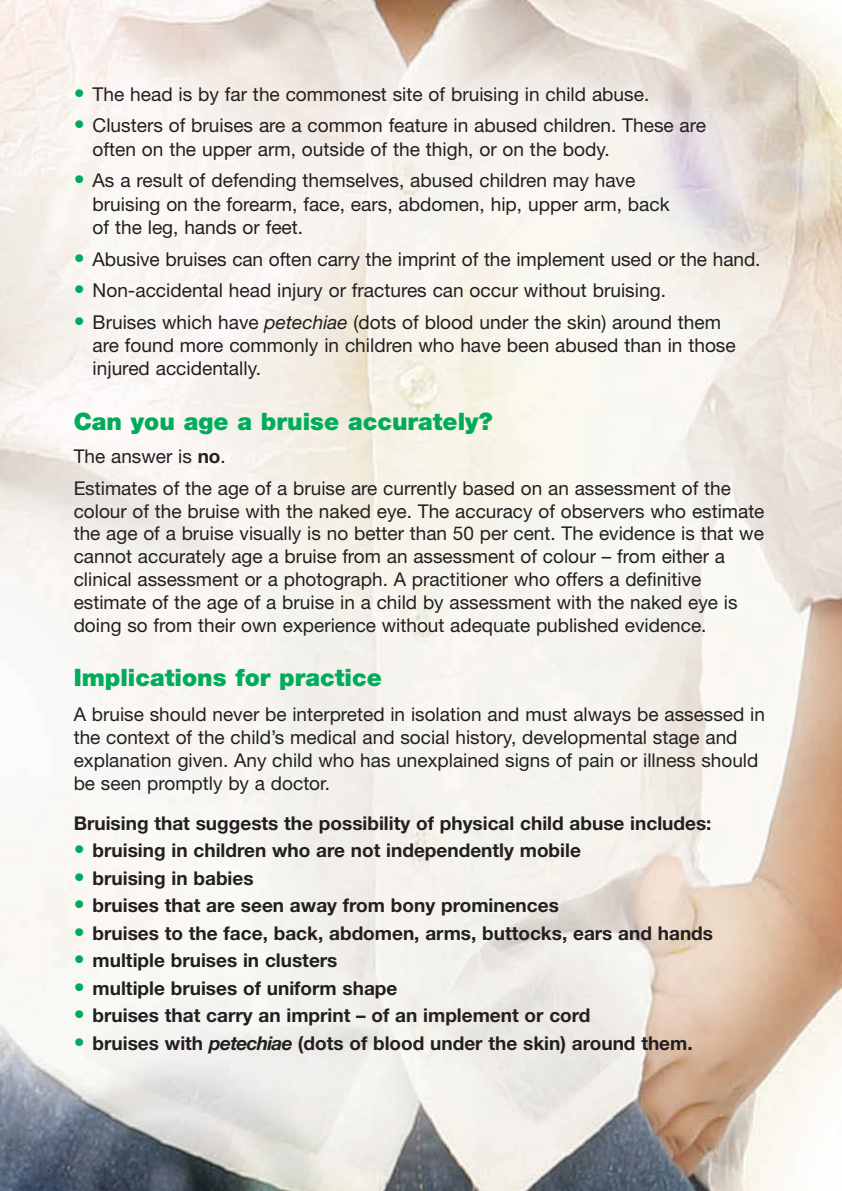
<style>
.page{position:relative;width:842px;height:1191px;background:#fff}
.page>*{position:absolute;margin:0;border:0;box-sizing:border-box;transform-origin:0 0}
.t1{font:900 24px "Helvetica Neue";color:#00ac5a}
.t2{font:19.2px/23.2px "Helvetica Neue";color:#231f20}
.t3{font:19px/22.8px "Helvetica Neue";color:#231f20}
.t4{font:700 19px "Helvetica Neue";color:#231f20}
.s1{font-size:22px;color:#00ac5a}
.s2{font-style:italic}
.s3{font-weight:700}
.s4{font-weight:400;font-size:22px;color:#00ac5a}
</style>
<div class="page">
<img style="left:0;top:0;width:842px;height:1191px">
<p class="t2" style="left:74px;top:84px;width:577px"><span class="s1">•</span> The head is by far the commonest site of bruising in child abuse.</p>
<p class="t2" style="left:93px;top:116px;width:615px;text-indent:-19px"><span class="s1">•</span> Clusters of bruises are a common feature in abused children. These are often on the upper arm, outside of the thigh, or on the body.</p>
<p class="t2" style="left:93px;top:171px;width:578px;text-indent:-19px"><span class="s1">•</span> As a result of defending themselves, abused children may have bruising on the forearm, face, ears, abdomen, hip, upper arm, back of the leg, hands or feet.</p>
<p class="t2" style="left:74px;top:249px;width:688px"><span class="s1">•</span> Abusive bruises can often carry the imprint of the implement used or the hand.</p>
<p class="t2" style="left:74px;top:281px;width:594px"><span class="s1">•</span> Non-accidental head injury or fractures can occur without bruising.</p>
<p class="t2" style="left:93px;top:312px;width:645px;text-indent:-19px"><span class="s1">•</span> Bruises which have <span class="s2">petechiae</span> (dots of blood under the skin) around them are found more commonly in children who have been abused than in those injured accidentally.</p>
<p class="t1" style="left:74px;top:412px;width:420px">Can you age a bruise accurately?</p>
<p class="t3" style="left:74px;top:443px;width:659px;line-height:31.4px">The answer is <span class="s3">no</span>.<br>Estimates of the age of a bruise are currently based on an assessment of the</p>
<p class="t3" style="left:74px;top:501px;width:692px">colour of the bruise with the naked eye. The accuracy of observers who estimate the age of a bruise visually is no better than 50 per cent. The evidence is that we cannot accurately age a bruise from an assessment of colour – from either a clinical assessment or a photograph. A practitioner who offers a definitive estimate of the age of a bruise in a child by assessment with the naked eye is doing so from their own experience without adequate published evidence.</p>
<p class="t1" style="left:74px;top:668px;width:310px">Implications for practice</p>
<p class="t3" style="left:74px;top:705px;width:693px">A bruise should never be interpreted in isolation and must always be assessed in the context of the child’s medical and social history, developmental stage and explanation given. Any child who has unexplained signs of pain or illness should be seen promptly by a doctor.</p>
<p class="t4" style="left:74px;top:816px;width:639px">Bruising that suggests the possibility of physical child abuse includes:</p>
<p class="t4" style="left:74px;top:843px;width:509px"><span class="s4">•</span> bruising in children who are not independently mobile</p>
<p class="t4" style="left:74px;top:871px;width:181px"><span class="s4">•</span> bruising in babies</p>
<p class="t4" style="left:74px;top:898px;width:487px"><span class="s4">•</span> bruises that are seen away from bony prominences</p>
<p class="t4" style="left:74px;top:926px;width:641px"><span class="s4">•</span> bruises to the face, back, abdomen, arms, buttocks, ears and hands</p>
<p class="t4" style="left:74px;top:953px;width:265px"><span class="s4">•</span> multiple bruises in clusters</p>
<p class="t4" style="left:74px;top:981px;width:325px"><span class="s4">•</span> multiple bruises of uniform shape</p>
<p class="t4" style="left:74px;top:1008px;width:518px"><span class="s4">•</span> bruises that carry an imprint – of an implement or cord</p>
<p class="t4" style="left:74px;top:1036px;width:620px"><span class="s4">•</span> bruises with <span class="s2">petechiae</span> (dots of blood under the skin) around them.</p>
</div>
